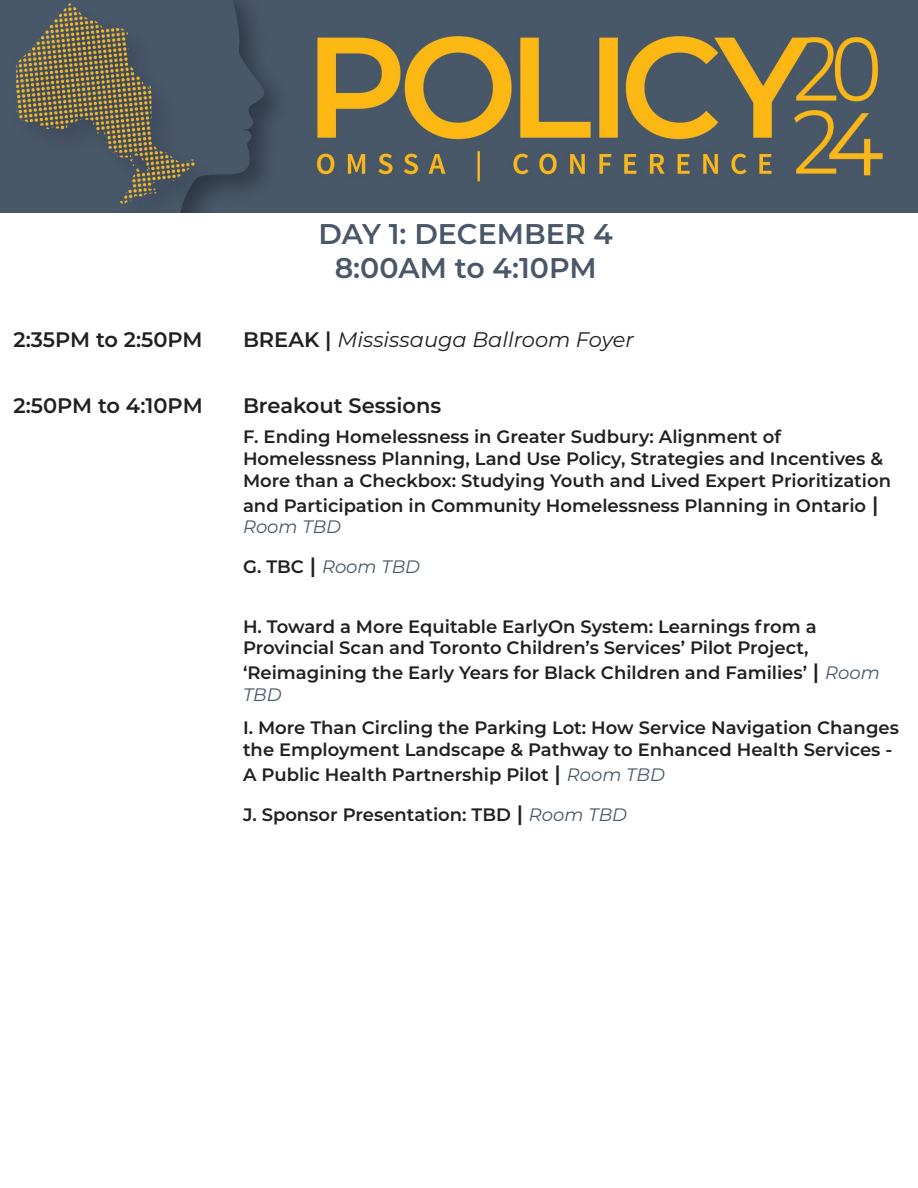
<style>
.page{position:relative;width:918px;height:1188px;background:#fff}
.page>*{position:absolute;margin:0;border:0;box-sizing:border-box;transform-origin:0 0}
.t1{font:600 28.5px "Montserrat";color:#495868}
.t2{font:600 21px "Montserrat";color:#231f20}
.t3{font:italic 21px "Montserrat";color:#231f20}
.t4{font:600 18px/21.6px "Montserrat";color:#231f20}
.t5{font:italic 18px "Montserrat";color:#495868}
.s1{font-weight:600;font-style:normal}
.s2{font-size:21px}
.s3{font-weight:400;font-style:italic;color:#495868}
.s4{font-weight:600;font-style:normal;color:#231f20}
.s5{font-weight:600;font-style:normal;font-size:21px;color:#231f20}
</style>
<div class="page">
<img style="left:0;top:0;width:918px;height:213px">
<p class="t1" style="left:319px;top:213px;width:296px">DAY 1: DECEMBER 4</p>
<p class="t1" style="left:335px;top:247px;width:264px">8:00AM to 4:10PM</p>
<p class="t2" style="left:14px;top:324px;width:191px">2:35PM to 2:50PM</p>
<p class="t3" style="left:243px;top:325px;width:392px"><span class="s1">BREAK |</span> Mississauga Ballroom Foyer</p>
<p class="t2" style="left:14px;top:391px;width:191px">2:50PM to 4:10PM</p>
<p class="t2" style="left:243px;top:391px;width:200px">Breakout Sessions</p>
<p class="t4" style="left:243px;top:425px;width:650px">F. Ending Homelessness in Greater Sudbury: Alignment of<br>Homelessness Planning, Land Use Policy, Strategies and Incentives &amp;<br>More than a Checkbox: Studying Youth and Lived Expert Prioritization</p>
<p class="t4" style="left:243px;top:494px;width:637px">and Participation in Community Homelessness Planning in Ontario <span class="s2">|<br></span><span class="s3">Room TBD</span></p>
<p class="t5" style="left:243px;top:554px;width:179px"><span class="s4">G. TBC</span> <span class="s5">|</span> Room TBD</p>
<p class="t4" style="left:243px;top:615px;width:575px">H. Toward a More Equitable EarlyOn System: Learnings from a<br>Provincial Scan and Toronto Children’s Services’ Pilot Project,</p>
<p class="t4" style="left:243px;top:661px;width:638px">‘Reimagining the Early Years for Black Children and Families’ <span class="s2">|</span> <span class="s3">Room<br>TBD</span></p>
<p class="t4" style="left:243px;top:716px;width:657px">I. More Than Circling the Parking Lot: How Service Navigation Changes the Employment Landscape &amp; Pathway to Enhanced Health Services -</p>
<p class="t4" style="left:243px;top:763px;width:423px">A Public Health Partnership Pilot <span class="s2">|</span> <span class="s3">Room TBD</span></p>
<p class="t4" style="left:243px;top:803px;width:386px">J. Sponsor Presentation: TBD <span class="s2">|</span> <span class="s3">Room TBD</span></p>
</div>
